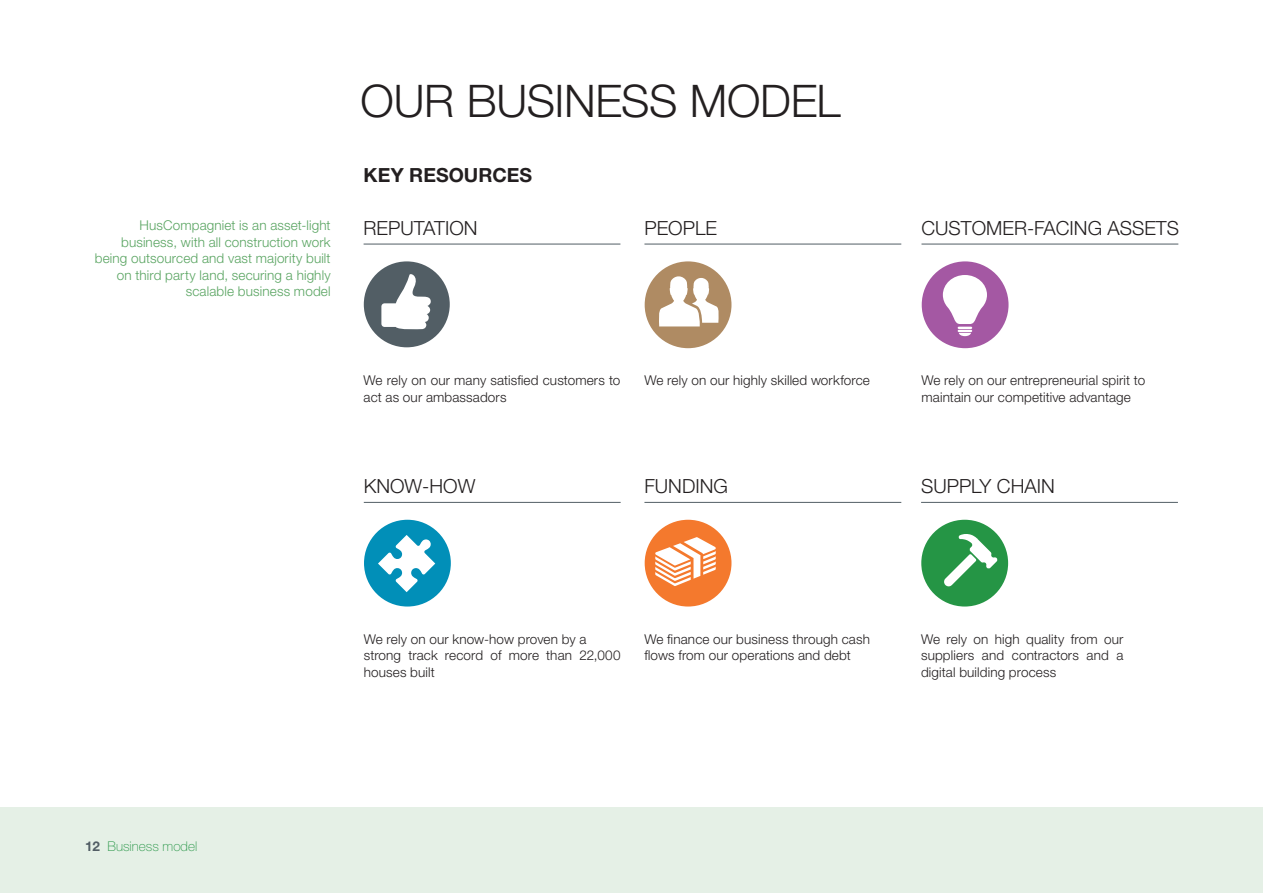
<style>
.page{position:relative;width:1263px;height:893px;background:#fff}
.page>*{position:absolute;margin:0;border:0;box-sizing:border-box;transform-origin:0 0}
.Årsregnskab_-_Rubrik{font:300 45px "Helvetica Neue LT Std";letter-spacing:-.01em;color:#231f20}
.Årsregnskab_-_Mellem{font:300 19.5px "Helvetica Neue LT Std";color:#231f20}
.Årsregnskab_-_Mellem-2{font:700 19.5px "Helvetica Neue LT Std";letter-spacing:.005em;color:#231f20}
._2{font:300 13.5px/16.5px "Helvetica Neue LT Std";letter-spacing:.01em;color:#231f20}
._3{font:300 13.5px/16.5px "Helvetica Neue LT Std";letter-spacing:.01em;color:#59a461;text-align:right}
.Paginering_venstre{font:100 13.5px "Helvetica Neue LT Std";color:#259545}
.s1{font-weight:700;color:#525e65}
</style>
<div class="page">
<div style="left:0;top:808px;width:1263px;height:85px;background:#e5f0e6"></div>
<hr style="left:364px;top:244px;width:256px;height:1px;background:#525e65">
<hr style="left:644px;top:244px;width:257px;height:1px;background:#525e65">
<div style="left:645px;top:261px;width:86px;height:87px;background:#af8b63;border-radius:50%"></div>
<svg style="left:659px;top:276px;width:60px;height:50px"></svg>
<hr style="left:364px;top:502px;width:257px;height:1px;background:#525e65">
<div style="left:364px;top:520px;width:87px;height:86px;background:#018fb8;border-radius:50%"></div>
<svg style="left:378px;top:535px;width:57px;height:57px"></svg>
<hr style="left:644px;top:502px;width:257px;height:1px;background:#525e65">
<div style="left:645px;top:520px;width:86px;height:86px;background:#f4792d;border-radius:50%"></div>
<svg style="left:655px;top:537px;width:61px;height:49px"></svg>
<hr style="left:921px;top:502px;width:257px;height:1px;background:#525e65">
<div style="left:921px;top:520px;width:87px;height:86px;background:#259545;border-radius:50%"></div>
<svg style="left:944px;top:534px;width:53px;height:53px"></svg>
<div style="left:364px;top:261px;width:86px;height:86px;background:#525e65;border-radius:50%"></div>
<svg style="left:381px;top:274px;width:50px;height:56px"></svg>
<hr style="left:921px;top:244px;width:257px;height:1px;background:#525e65">
<div style="left:922px;top:261px;width:86px;height:87px;background:#a458a3;border-radius:50%"></div>
<svg style="left:943px;top:275px;width:44px;height:61px"></svg>
<p class="_3" style="left:139px;top:217px;width:193px">HusCompagniet is an asset-light</p>
<p class="_3" style="left:95px;top:233px;width:237px">business, with all construction work being outsourced and vast majority built on third party land, securing a highly scalable business model</p>
<p class="Årsregnskab_-_Rubrik" style="left:361px;top:74px;width:482px">OUR BUSINESS MODEL</p>
<p class="Årsregnskab_-_Mellem-2" style="left:364px;top:163px;width:170px">KEY RESOURCES</p>
<p class="Årsregnskab_-_Mellem" style="left:364px;top:216px;width:116px">REPUTATION</p>
<p class="Årsregnskab_-_Mellem" style="left:644px;top:216px;width:74px">PEOPLE</p>
<p class="_2" style="left:364px;top:372px;width:258px">We rely on our many satisfied customers to act as our ambassadors</p>
<p class="_2" style="left:644px;top:372px;width:227px">We rely on our highly skilled workforce</p>
<p class="Årsregnskab_-_Mellem" style="left:364px;top:474px;width:113px">KNOW-HOW</p>
<p class="Årsregnskab_-_Mellem" style="left:644px;top:474px;width:85px">FUNDING</p>
<p class="Årsregnskab_-_Mellem" style="left:921px;top:216px;width:259px">CUSTOMER-FACING ASSETS</p>
<p class="_2" style="left:921px;top:372px;width:225px">We rely on our entrepreneurial spirit to</p>
<p class="_2" style="left:921px;top:388px;width:211px">maintain our competitive advantage</p>
<p class="Årsregnskab_-_Mellem" style="left:921px;top:474px;width:135px">SUPPLY CHAIN</p>
<p class="_2" style="left:364px;top:630px;width:224px">We rely on our know-how proven by a</p>
<p class="_2" style="left:364px;top:647px;width:258px">strong track record of more than 22,000 houses built</p>
<p class="_2" style="left:644px;top:630px;width:227px">We finance our business through cash</p>
<p class="_2" style="left:644px;top:647px;width:208px">flows from our operations and debt</p>
<p class="_2" style="left:921px;top:630px;width:204px;text-align:justify">We rely on high quality from our suppliers and contractors and a digital building process</p>
<p class="Paginering_venstre" style="left:85px;top:838px;width:114px"><span class="s1">12</span> Business model</p>
</div>
